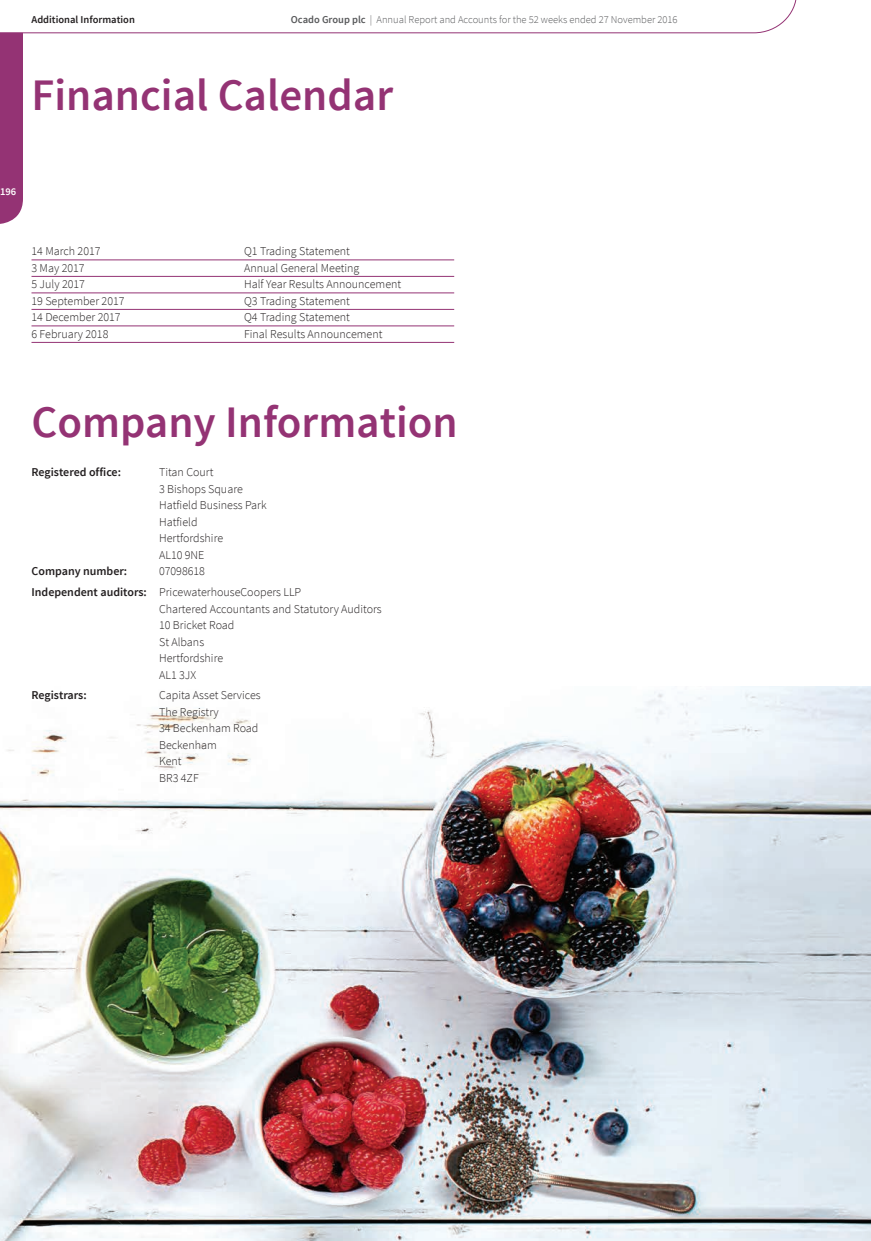
<style>
.page{position:relative;width:871px;height:1241px;background:#fff}
.page>*{position:absolute;margin:0;border:0;box-sizing:border-box;transform-origin:0 0}
.t1{font:600 45px "Source Sans Pro";color:#943374}
.t2{font:300 12px/16.5px "Source Sans Pro";color:#231f20}
.t3{font:600 12px "Source Sans Pro";color:#231f20}
.t4{font:300 10.5px "Source Sans Pro";color:#57585a}
.t5{font:600 10.5px "Source Sans Pro";color:#231f20}
.t6{font:600 10.5px "Source Sans Pro";color:#fff}
.s1{font-weight:600}
</style>
<div class="page">
<hr style="left:31px;top:259px;width:423px;height:1px;background:#943374">
<hr style="left:31px;top:276px;width:423px;height:1px;background:#943374">
<hr style="left:31px;top:292px;width:423px;height:1px;background:#943374">
<hr style="left:31px;top:309px;width:423px;height:1px;background:#943374">
<hr style="left:31px;top:325px;width:423px;height:1px;background:#943374">
<hr style="left:31px;top:342px;width:423px;height:1px;background:#943374">
<img style="left:0;top:686px;width:871px;height:555px">
<svg style="left:0;top:0;width:797px;height:224px"></svg>
<p class="t5" style="left:32px;top:13px;width:105px">Additional Information</p>
<p class="t4" style="left:291px;top:13px;width:388px"><span class="s1">Ocado Group plc</span> | Annual Report and Accounts for the 52 weeks ended 27 November 2016</p>
<h1 class="t1" style="left:31px;top:67px;width:363px">Financial Calendar</h1>
<p class="t6" style="left:0;top:185px;width:18px">196</p>
<p class="t2" style="left:31px;top:243px;width:71px">14 March 2017</p>
<p class="t2" style="left:244px;top:243px;width:107px">Q1 Trading Statement</p>
<p class="t2" style="left:31px;top:260px;width:55px">3 May 2017</p>
<p class="t2" style="left:244px;top:260px;width:117px">Annual General Meeting</p>
<p class="t2" style="left:31px;top:276px;width:55px">5 July 2017</p>
<p class="t2" style="left:244px;top:276px;width:159px">Half Year Results Announcement</p>
<p class="t2" style="left:31px;top:293px;width:95px">19 September 2017</p>
<p class="t2" style="left:244px;top:293px;width:107px">Q3 Trading Statement</p>
<p class="t2" style="left:31px;top:309px;width:91px">14 December 2017</p>
<p class="t2" style="left:244px;top:309px;width:107px">Q4 Trading Statement</p>
<p class="t2" style="left:31px;top:326px;width:78px">6 February 2018</p>
<p class="t2" style="left:244px;top:326px;width:140px">Final Results Announcement</p>
<h1 class="t1" style="left:31px;top:394px;width:428px">Company Information</h1>
<p class="t3" style="left:31px;top:465px;width:91px">Registered office:</p>
<p class="t2" style="left:159px;top:464px;width:109px">Titan Court<br>3 Bishops Square<br>Hatfield Business Park<br>Hatfield<br>Hertfordshire<br>AL10 9NE</p>
<p class="t3" style="left:31px;top:564px;width:97px">Company number:</p>
<p class="t2" style="left:31px;top:561px;width:271px;line-height:20.7px;text-indent:128px">07098618<br><span class="s1">Independent auditors:</span> PricewaterhouseCoopers LLP</p>
<p class="t2" style="left:159px;top:600px;width:224px">Chartered Accountants and Statutory Auditors<br>10 Bricket Road<br>St Albans<br>Hertfordshire<br>AL1 3JX</p>
<p class="t3" style="left:31px;top:688px;width:57px">Registrars:</p>
<p class="t2" style="left:159px;top:687px;width:103px">Capita Asset Services<br>The Registry<br>34 Beckenham Road<br>Beckenham<br>Kent<br>BR3 4ZF</p>
</div>
